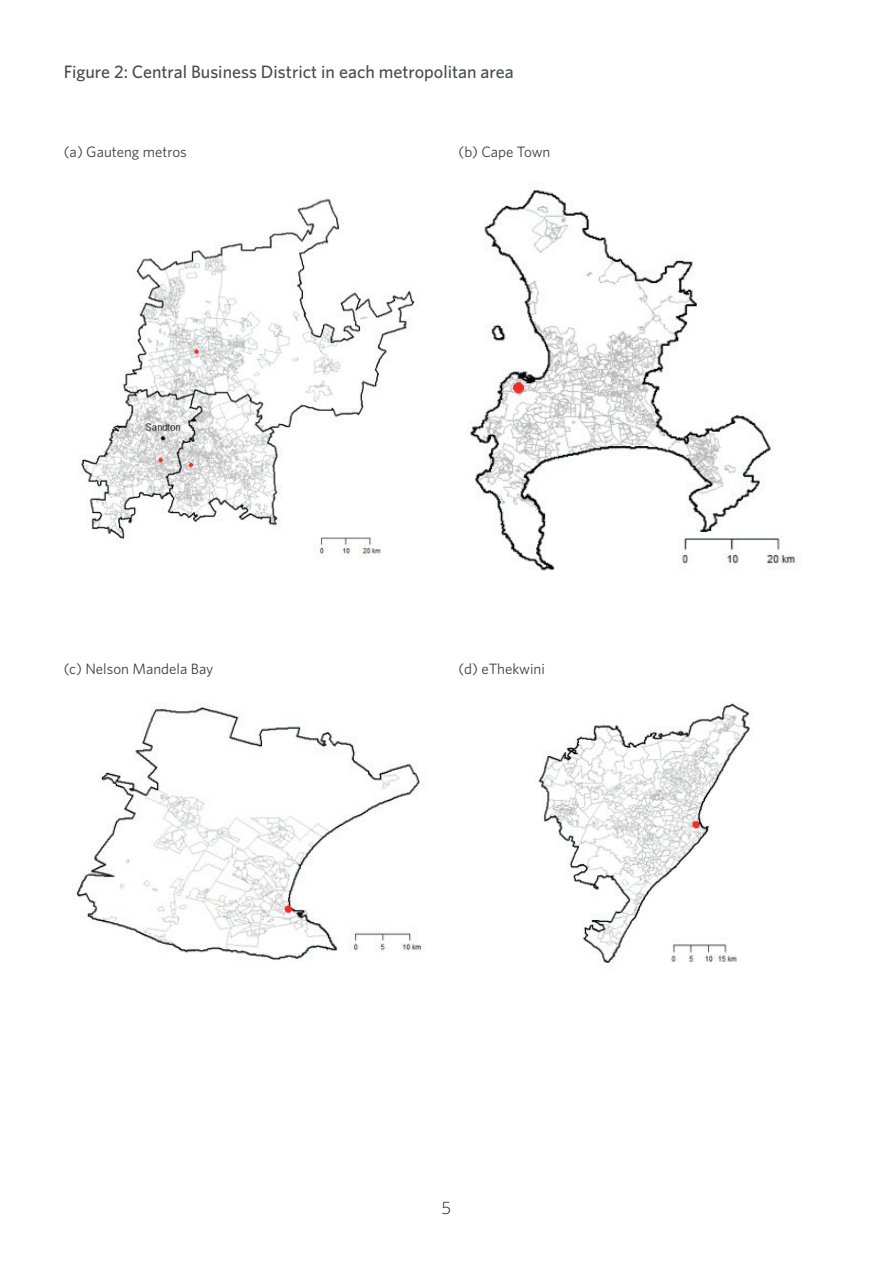
<style>
.page{position:relative;width:893px;height:1263px;background:#fff}
.page>*{position:absolute;margin:0;border:0;box-sizing:border-box;transform-origin:0 0}
.t1{font:500 18px "Whitney";color:#4b4c4d}
.t2{font:300 18px "Whitney";color:#231f20}
.t3{font:15px "Whitney";color:#3e3e3f}
</style>
<div class="page">
<img style="left:79px;top:198px;width:336px;height:357px">
<img style="left:468px;top:187px;width:333px;height:384px">
<img style="left:76px;top:704px;width:350px;height:257px">
<img style="left:538px;top:703px;width:214px;height:263px">
<p class="t1" style="left:64px;top:60px;width:451px">Figure 2: Central Business District in each metropolitan area</p>
<p class="t3" style="left:64px;top:142px;width:124px">(a) Gauteng metros</p>
<p class="t3" style="left:64px;top:658px;width:151px">(c) Nelson Mandela Bay</p>
<p class="t3" style="left:459px;top:142px;width:93px">(b) Cape Town</p>
<p class="t3" style="left:459px;top:658px;width:88px">(d) eThekwini</p>
<p class="t2" style="left:442px;top:1195px;width:11px">5</p>
</div>
